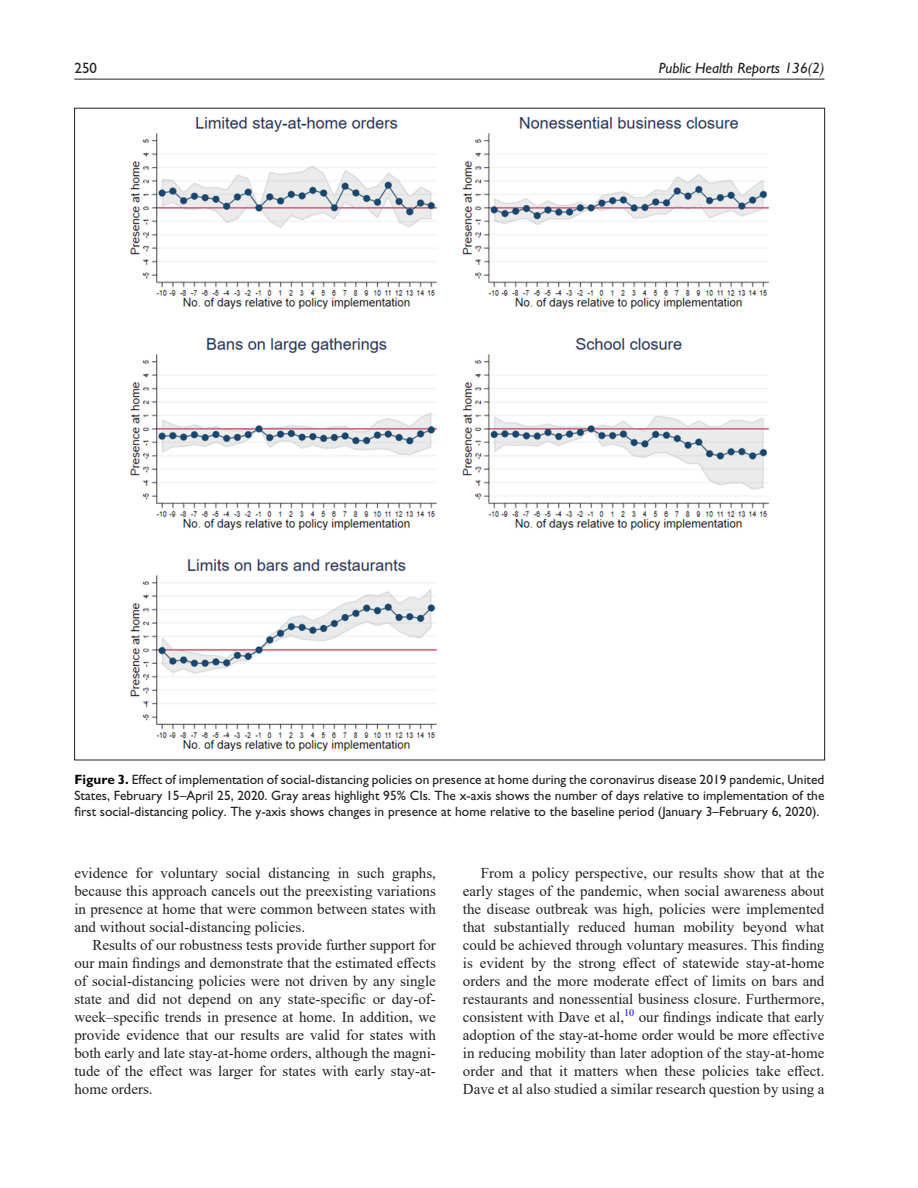
<style>
.page{position:relative;width:918px;height:1188px;background:#fff}
.page>*{position:absolute;margin:0;border:0;box-sizing:border-box;transform-origin:0 0}
.t1{font:15px/18px "Times New Roman";color:#231f20;text-align:justify}
.t2{font:italic 15px "Gill Sans";color:#231f20}
.t3{font:15px "Gill Sans";color:#231f20}
.t4{font:13.5px/15.8px "Gill Sans";color:#231f20;text-align:justify}
.s1{font-weight:700;color:#000}
</style>
<div class="page">
<hr style="left:74px;top:79px;width:750px;height:1px;background:#231f20">
<img style="left:131px;top:117px;width:638px;height:634px">
<p class="t3" style="left:74px;top:59px;width:24px">250</p>
<p class="t2" style="left:659px;top:59px;width:167px">Public Health Reports 136(2)</p>
<p class="t4" style="left:74px;top:772px;width:752px"><span class="s1">Figure 3.</span> Effect of implementation of social-distancing policies on presence at home during the coronavirus disease 2019 pandemic, United States, February 15–April 25, 2020. Gray areas highlight 95% CIs. The x-axis shows the number of days relative to implementation of the first social-distancing policy. The y-axis shows changes in presence at home relative to the baseline period (January 3–February 6, 2020).</p>
<p class="t1" style="left:74px;top:864px;width:363px">evidence for voluntary social distancing in such graphs, because this approach cancels out the preexisting variations in presence at home that were common between states with and without social-distancing policies.</p>
<p class="t1" style="left:74px;top:936px;width:363px;text-indent:18px">Results of our robustness tests provide further support for our main findings and demonstrate that the estimated effects of social-distancing policies were not driven by any single state and did not depend on any state-specific or day-of&shy;week–specific trends in presence at home. In addition, we provide evidence that our results are valid for states with both early and late stay-at-home orders, although the magni&shy;tude of the effect was larger for states with early stay-at&shy;home orders.</p>
<p class="t1" style="left:463px;top:864px;width:363px;text-indent:18px">From a policy perspective, our results show that at the early stages of the pandemic, when social awareness about the disease outbreak was high, policies were implemented that substantially reduced human mobility beyond what could be achieved through voluntary measures. This finding is evident by the strong effect of statewide stay-at-home orders and the more moderate effect of limits on bars and restaurants and nonessential business closure. Furthermore, consistent with Dave et al,<sup>10</sup> our findings indicate that early adoption of the stay-at-home order would be more effective in reducing mobility than later adoption of the stay-at-home order and that it matters when these policies take effect.<br>Dave et al also studied a similar research question by using a</p>
</div>
